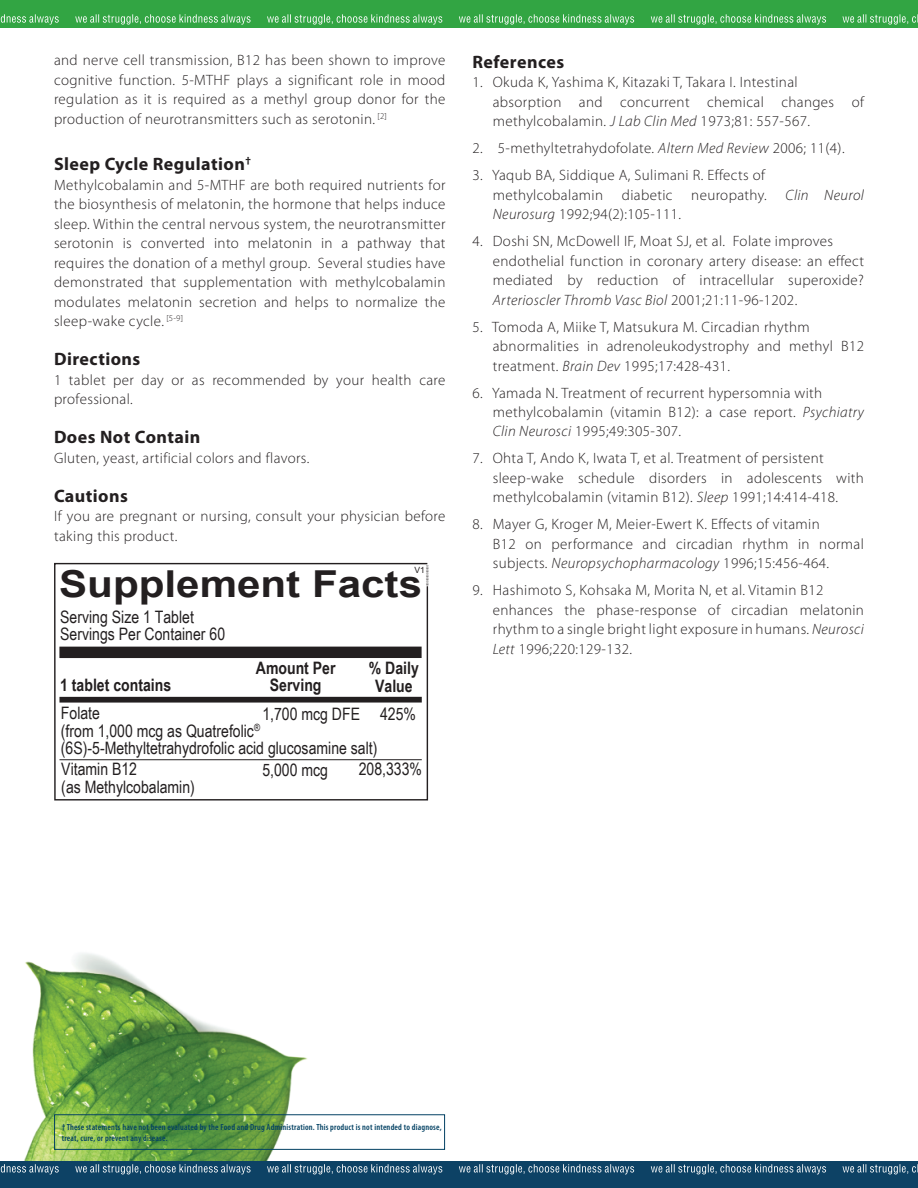
<style>
.page{position:relative;width:918px;height:1188px;background:#fff}
.page>*{position:absolute;margin:0;border:0;box-sizing:border-box;transform-origin:0 0}
.t1{font:700 37.2px "Arial";color:#231f20;scale:1.13 1}
.t2{font:700 18px "Myriad Pro";letter-spacing:.025em;color:#231f20}
.t3{font:17.1px/17.1px "Arial Narrow";color:#231f20}
.t4{font:700 17.1px/17.1px "Arial Narrow";color:#231f20;text-align:center}
.t5{font:300 15px/19.5px "Myriad Pro";letter-spacing:.025em;color:#231f20}
.t6{font:600 condensed 8.85px/10.6px "Myriad Pro";letter-spacing:.02em;color:#034163}
.t7{font:8.55px "Arial";color:#231f20}
.t8{font:2.85px "Arial";color:#231f20}
.s1{font-style:italic}
</style>
<div class="page">
<img style="left:24px;top:953px;width:284px;height:208px">
<div style="left:0;top:0;width:918px;height:28px;background:#32a543"></div>
<svg style="left:651px;top:14px;width:267px;height:11px"></svg>
<svg style="left:0;top:14px;width:634px;height:11px"></svg>
<div style="left:0;top:1161px;width:918px;height:27px;background:#0d4265"></div>
<svg style="left:651px;top:1164px;width:267px;height:10px"></svg>
<svg style="left:0;top:1164px;width:634px;height:10px"></svg>
<div style="left:54px;top:1114px;width:391px;height:36px;border:1px solid #034163"></div>
<svg style="left:54px;top:562px;width:375px;height:239px"></svg>
<div style="left:59px;top:647px;width:363px;height:11px;background:#231f20"></div>
<div style="left:59px;top:697px;width:363px;height:6px;background:#231f20"></div>
<hr style="left:60px;top:759px;width:362px;height:1px;background:#231f20">
<p class="t5" style="left:54px;top:50px;width:393px;text-align:justify">and nerve cell transmission, B12 has been shown to improve cognitive function. 5-MTHF plays a significant role in mood regulation as it is required as a methyl group donor for the production of neurotransmitters such as serotonin. <sup>[2]</sup></p>
<p class="t2" style="left:54px;top:152px;width:198px">Sleep Cycle Regulation<sup>†</sup></p>
<p class="t5" style="left:54px;top:175px;width:393px;text-align:justify">Methylcobalamin and 5-MTHF are both required nutrients for the biosynthesis of melatonin, the hormone that helps induce sleep. Within the central nervous system, the neurotransmitter serotonin is converted into melatonin in a pathway that requires the donation of a methyl group. Several studies have demonstrated that supplementation with methylcobalamin modulates melatonin secretion and helps to normalize the sleep-wake cycle. <sup>[5-9]</sup></p>
<p class="t2" style="left:54px;top:347px;width:88px">Directions</p>
<p class="t5" style="left:54px;top:370px;width:393px">1 tablet per day or as recommended by your health care professional.</p>
<p class="t2" style="left:54px;top:425px;width:148px">Does Not Contain</p>
<p class="t5" style="left:54px;top:448px;width:257px">Gluten, yeast, artificial colors and flavors.</p>
<p class="t2" style="left:54px;top:484px;width:75px">Cautions</p>
<p class="t5" style="left:54px;top:506px;width:393px">If you are pregnant or nursing, consult your physician before taking this product.</p>
<p class="t8" style="left:429px;top:565px;width:22px;rotate:90deg">0000000000000</p>
<p class="t7" style="left:415px;top:564px;width:12px">V1</p>
<h1 class="t1" style="left:59px;top:559px;width:323px">Supplement Facts</h1>
<p class="t3" style="left:60px;top:608px;width:166px">Serving Size 1 Tablet<br>Servings Per Container 60</p>
<p class="t4" style="left:256px;top:659px;width:81px">Amount Per</p>
<p class="t4" style="left:60px;top:676px;width:112px">1 tablet contains</p>
<p class="t4" style="left:270px;top:676px;width:53px">Serving</p>
<p class="t4" style="left:369px;top:659px;width:52px">% Daily<br>Value</p>
<p class="t3" style="left:61px;top:704px;width:318px">Folate<br>(from 1,000 mcg as Quatrefolic<sup>® </sup>(6S)-5-Methyltetrahydrofolic acid glucosamine salt)</p>
<p class="t3" style="left:262px;top:704px;width:155px">1,700 mcg DFE 425%</p>
<p class="t3" style="left:61px;top:760px;width:135px">Vitamin B12<br>(as Methylcobalamin)</p>
<p class="t3" style="left:262px;top:760px;width:67px">5,000 mcg</p>
<p class="t3" style="left:359px;top:760px;width:65px">208,333%</p>
<p class="t2" style="left:472px;top:50px;width:93px">References</p>
<p class="t5" style="left:493px;top:72px;width:373px;text-indent:-20px">1. Okuda K, Yashima K, Kitazaki T, Takara I. Intestinal absorption and concurrent chemical changes of methylcobalamin. <span class="s1">J Lab Clin Med</span> 1973;81: 557-567.</p>
<p class="t5" style="left:472px;top:138px;width:374px">2. 5-methyltetrahydofolate. <span class="s1">Altern Med Review</span> 2006; 11(4).</p>
<p class="t5" style="left:493px;top:165px;width:373px;text-indent:-20px">3. Yaqub BA, Siddique A, Sulimani R. Effects of methylcobalamin diabetic neuropathy. <span class="s1">Clin Neurol<br>Neurosurg</span> 1992;94(2):105-111.</p>
<p class="t5" style="left:493px;top:231px;width:373px;text-indent:-20px">4. Doshi SN, McDowell IF, Moat SJ, et al. Folate improves endothelial function in coronary artery disease: an effect mediated by reduction of intracellular superoxide?<br><span class="s1">Arterioscler Thromb Vasc Biol</span> 2001;21:11-96-1202.</p>
<p class="t5" style="left:493px;top:317px;width:373px;text-indent:-20px">5. Tomoda A, Miike T, Matsukura M. Circadian rhythm abnormalities in adrenoleukodystrophy and methyl B12 treatment. <span class="s1">Brain Dev</span> 1995;17:428-431.</p>
<p class="t5" style="left:493px;top:383px;width:373px;text-indent:-20px">6. Yamada N. Treatment of recurrent hypersomnia with methylcobalamin (vitamin B12): a case report. <span class="s1">Psychiatry<br>Clin Neurosci</span> 1995;49:305-307.</p>
<p class="t5" style="left:493px;top:449px;width:373px;text-indent:-20px">7. Ohta T, Ando K, Iwata T, et al. Treatment of persistent sleep-wake schedule disorders in adolescents with methylcobalamin (vitamin B12). <span class="s1">Sleep</span> 1991;14:414-418.</p>
<p class="t5" style="left:493px;top:515px;width:373px;text-indent:-20px">8. Mayer G, Kroger M, Meier-Ewert K. Effects of vitamin<br>B12 on performance and circadian rhythm in normal subjects. <span class="s1">Neuropsychopharmacology</span> 1996;15:456-464.</p>
<p class="t5" style="left:493px;top:581px;width:373px;text-indent:-20px">9. Hashimoto S, Kohsaka M, Morita N, et al. Vitamin B12 enhances the phase-response of circadian melatonin rhythm to a single bright light exposure in humans. <span class="s1">Neurosci Lett</span> 1996;220:129-132.</p>
<p class="t6" style="left:62px;top:1122px;width:381px">† These statements have not been evaluated by the Food and Drug Administration. This product is not intended to diagnose, treat, cure, or prevent any disease.</p>
</div>
